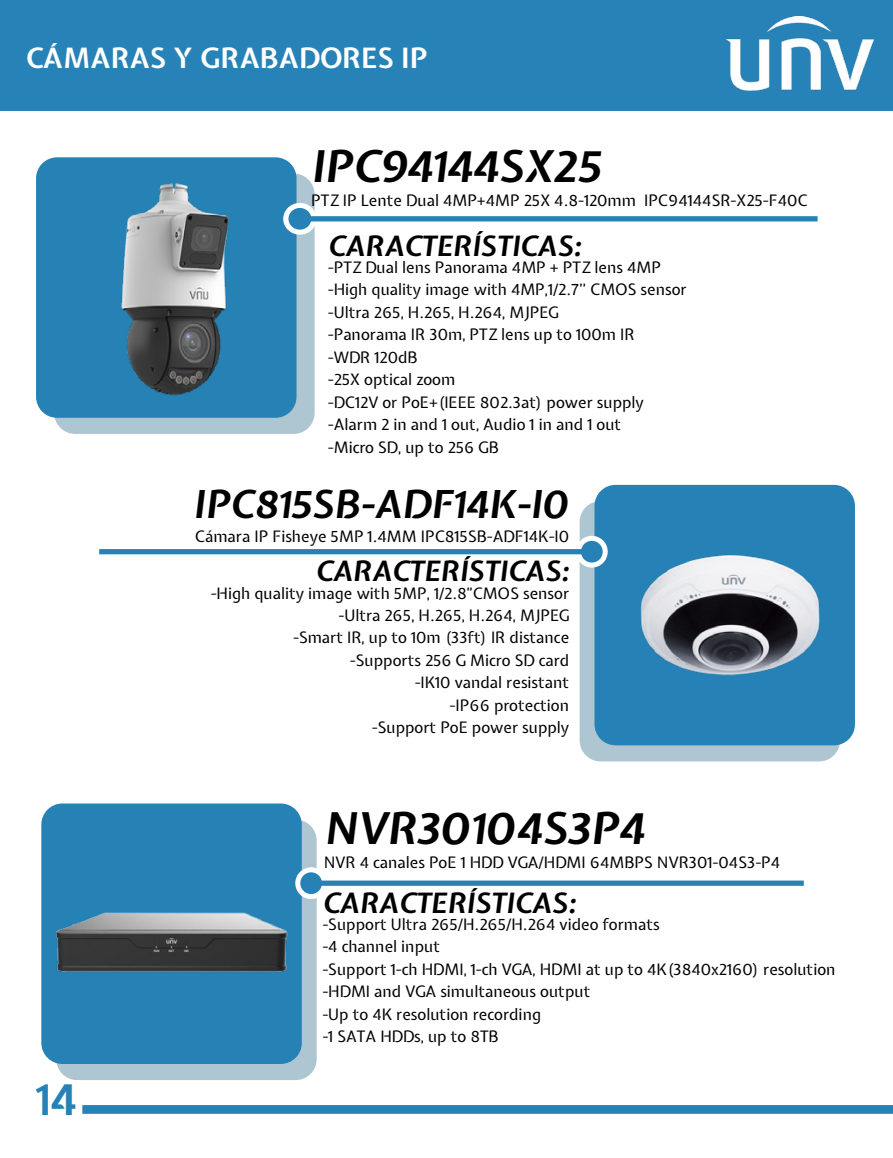
<style>
.page{position:relative;width:893px;height:1158px;background:#fff}
.page>*{position:absolute;margin:0;border:0;box-sizing:border-box;transform-origin:0 0}
.t1{font:italic 700 43.75px "Expletus Sans";color:#000}
.t2{font:700 43.75px "Expletus Sans";color:#2682b6}
.t3{font:italic 700 38.5px "Expletus Sans";color:#000}
.t4{font:italic 700 28px "Expletus Sans";color:#000}
.t5{font:700 28px "Expletus Sans";color:#fff}
.t6{font:15.75px/22.4px "Expletus Sans";color:#000}
</style>
<div class="page">
<div style="left:0;top:0;width:893px;height:110px;background:#2783b7"></div>
<img style="left:727px;top:16px;width:147px;height:75px">
<div style="left:82px;top:1105px;width:811px;height:9px;background:#2682b6"></div>
<div style="left:56px;top:819px;width:261px;height:261px;background:#aec5d2;border-radius:21px"></div>
<div style="left:41px;top:803px;width:261px;height:261px;background:#2681b5;border-radius:21px"></div>
<img style="left:56px;top:912px;width:232px;height:61px">
<div style="left:295px;top:867px;width:32px;height:32px;background:#fff;border-radius:50%"></div>
<div style="left:300px;top:872px;width:22px;height:22px;background:#2682b6;border-radius:50%"></div>
<div style="left:311px;top:880px;width:493px;height:6px;background:#2681b5"></div>
<div style="left:580px;top:501px;width:260px;height:260px;background:#aec5d2;border-radius:21px"></div>
<div style="left:594px;top:485px;width:261px;height:260px;background:#2682b6;border-radius:21px"></div>
<img style="left:640px;top:555px;width:180px;height:121px">
<svg style="left:576px;top:536px;width:32px;height:31px"></svg>
<div style="left:581px;top:541px;width:22px;height:21px;background:#2681b5;border-radius:50%"></div>
<div style="left:99px;top:549px;width:493px;height:5px;background:#2681b5"></div>
<div style="left:54px;top:173px;width:261px;height:261px;background:#aec5d2;border-radius:21px"></div>
<div style="left:36px;top:157px;width:260px;height:261px;background:#2681b5;border-radius:21px"></div>
<img style="left:36px;top:173px;width:260px;height:229px">
<svg style="left:283px;top:203px;width:34px;height:32px"></svg>
<div style="left:288px;top:208px;width:23px;height:22px;background:#2682b6;border-radius:50%"></div>
<div style="left:300px;top:216px;width:518px;height:5px;background:#2681b5"></div>
<h3 class="t5" style="left:26px;top:43px;width:403px">CÁMARAS Y GRABADORES IP</h3>
<h1 class="t1" style="left:311px;top:142px;width:291px">IPC94144SX25</h1>
<p class="t6" style="left:311px;top:190px;width:498px">PTZ IP Lente Dual 4MP+4MP 25X 4.8-120mm IPC94144SR-X25-F40C</p>
<h3 class="t4" style="left:328px;top:230px;width:255px">CARACTERÍSTICAS:</h3>
<p class="t6" style="left:328px;top:257px;width:360px">-PTZ Dual lens Panorama 4MP + PTZ lens 4MP -High quality image with 4MP,1/2.7’’ CMOS sensor -Ultra 265, H.265, H.264, MJPEG<br>-Panorama IR 30m, PTZ lens up to 100m IR<br>-WDR 120dB<br>-25X optical zoom<br>-DC12V or PoE+(IEEE 802.3at) power supply -Alarm 2 in and 1 out, Audio 1 in and 1 out<br>-Micro SD, up to 256 GB</p>
<h2 class="t3" style="left:193px;top:483px;width:377px">IPC815SB-ADF14K-I0</h2>
<p class="t6" style="left:195px;top:526px;width:376px">Cámara IP Fisheye 5MP 1.4MM IPC815SB-ADF14K-I0</p>
<h3 class="t4" style="left:316px;top:556px;width:255px">CARACTERÍSTICAS:</h3>
<p class="t6" style="left:211px;top:582px;width:360px;text-align:right">-High quality image with 5MP, 1/2.8”CMOS sensor -Ultra 265, H.265, H.264, MJPEG<br>-Smart IR, up to 10m (33ft) IR distance<br>-Supports 256 G Micro SD card<br>-IK10 vandal resistant<br>-IP66 protection<br>-Support PoE power supply</p>
<h1 class="t1" style="left:324px;top:805px;width:322px">NVR30104S3P4</h1>
<p class="t6" style="left:324px;top:852px;width:458px">NVR 4 canales PoE 1 HDD VGA/HDMI 64MBPS NVR301-04S3-P4</p>
<h1 class="t2" style="left:37px;top:1076px;width:41px">14</h1>
<h3 class="t4" style="left:322px;top:887px;width:255px">CARACTERÍSTICAS:</h3>
<p class="t6" style="left:322px;top:914px;width:515px">-Support Ultra 265/H.265/H.264 video formats<br>-4 channel input<br>-Support 1-ch HDMI, 1-ch VGA, HDMI at up to 4K(3840x2160) resolution -HDMI and VGA simultaneous output<br>-Up to 4K resolution recording<br>-1 SATA HDDs, up to 8TB</p>
</div>
